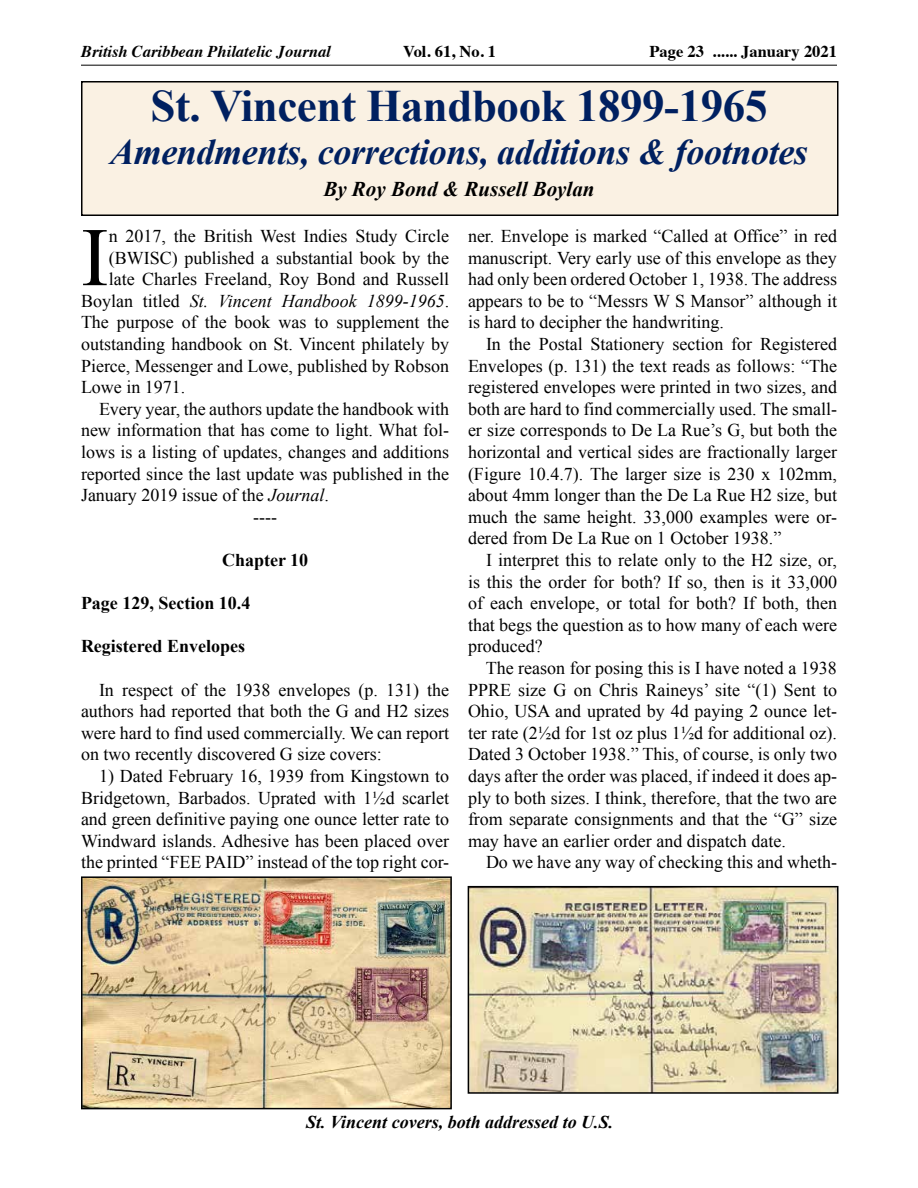
<style>
.page{position:relative;width:918px;height:1188px;background:#fff}
.page>*{position:absolute;margin:0;border:0;box-sizing:border-box;transform-origin:0 0}
.t1{font:83.25px "Times New Roman";color:#000}
.t2{font:700 45px "Times New Roman";letter-spacing:-.01em;color:#002060}
.t3{font:italic 700 36px "Times New Roman";letter-spacing:-.01em;color:#002060}
.t4{font:italic 700 21px "Times New Roman";color:#000}
.t5{font:18px/21.6px "Times New Roman";color:#000;text-align:justify}
.t6{font:700 18px "Times New Roman";color:#000}
.t7{font:italic 18px "Times New Roman";color:#000}
.t8{font:italic 700 18px "Times New Roman";color:#000}
.t9{font:700 16.5px "Times";color:#000}
.t10{font:italic 700 16.5px "Times";color:#000}
.s1{font-style:normal}
.s2{font-style:italic}
</style>
<div class="page">
<hr style="left:81px;top:65px;width:756px;height:1px;background:#000">
<div style="left:82px;top:82px;width:756px;height:133px;background:#faf1e3"></div>
<div style="left:81px;top:81px;width:757px;height:135px;border:2px solid #000"></div>
<img style="left:84px;top:879px;width:365px;height:227px">
<div style="left:81px;top:876px;width:371px;height:233px;border:2px solid #000"></div>
<img style="left:471px;top:889px;width:364px;height:202px">
<div style="left:468px;top:886px;width:370px;height:208px;border:2px solid #000"></div>
<p class="t10" style="left:81px;top:36px;width:251px">British Caribbean Philatelic Journal</p>
<p class="t9" style="left:403px;top:36px;width:94px">Vol. 61, No. 1</p>
<p class="t9" style="left:650px;top:36px;width:189px">Page 23 ...... January 2021</p>
<h2 class="t2" style="left:150px;top:75px;width:619px">St. Vincent Handbook 1899-1965</h2>
<h3 class="t3" style="left:110px;top:127px;width:699px">Amendments, corrections, additions &amp; footnotes</h3>
<p class="t4" style="left:323px;top:174px;width:273px">By Roy Bond &amp; Russell Boylan</p>
<p class="t5" style="left:468px;top:225px;width:371px">ner. Envelope is marked “Called at Office” in red manuscript. Very early use of this envelope as they had only been ordered October 1, 1938. The address appears to be to “Messrs W S Mansor” although it is hard to decipher the handwriting.</p>
<p class="t5" style="left:468px;top:333px;width:371px;text-indent:18px">In the Postal Stationery section for Registered Envelopes (p. 131) the text reads as follows: “The registered envelopes were printed in two sizes, and both are hard to find commercially used. The small&shy;er size corresponds to De La Rue’s G, but both the horizontal and vertical sides are fractionally larger (Figure 10.4.7). The larger size is 230 x 102mm, about 4mm longer than the De La Rue H2 size, but much the same height. 33,000 examples were or&shy;dered from De La Rue on 1 October 1938.”</p>
<p class="t5" style="left:468px;top:549px;width:371px;text-indent:18px">I interpret this to relate only to the H2 size, or, is this the order for both? If so, then is it 33,000 of each envelope, or total for both? If both, then that begs the question as to how many of each were produced?</p>
<p class="t5" style="left:468px;top:657px;width:371px;text-indent:18px">The reason for posing this is I have noted a 1938<br>PPRE size G on Chris Raineys’ site “(1) Sent to Ohio, USA and uprated by 4d paying 2 ounce let&shy;ter rate (2½d for 1st oz plus 1½d for additional oz).<br>Dated 3 October 1938.” This, of course, is only two days after the order was placed, if indeed it does ap&shy;ply to both sizes. I think, therefore, that the two are from separate consignments and that the “G” size may have an earlier order and dispatch date.</p>
<p class="t5" style="left:486px;top:851px;width:353px">Do we have any way of checking this and wheth-</p>
<h1 class="t1" style="left:81px;top:201px;width:29px">I</h1>
<p class="t5" style="left:109px;top:225px;width:342px">n 2017, the British West Indies Study Circle</p>
<p class="t5" style="left:109px;top:246px;width:342px">(BWISC) published a substantial book by the</p>
<p class="t5" style="left:109px;top:268px;width:342px">late Charles Freeland, Roy Bond and Russell</p>
<p class="t7" style="left:81px;top:288px;width:370px"><span class="s1">Boylan titled</span> St. Vincent Handbook 1899-1965<span class="s1">.</span></p>
<p class="t5" style="left:81px;top:311px;width:370px">The purpose of the book was to supplement the</p>
<p class="t5" style="left:81px;top:333px;width:370px">outstanding handbook on St. Vincent philately by</p>
<p class="t5" style="left:81px;top:354px;width:370px">Pierce, Messenger and Lowe, published by Robson</p>
<p class="t5" style="left:81px;top:376px;width:106px">Lowe in 1971.</p>
<p class="t5" style="left:99px;top:398px;width:352px">Every year, the authors update the handbook with</p>
<p class="t5" style="left:81px;top:419px;width:370px">new information that has come to light. What fol-</p>
<p class="t5" style="left:81px;top:441px;width:370px">lows is a listing of updates, changes and additions</p>
<p class="t5" style="left:81px;top:462px;width:370px">reported since the last update was published in the</p>
<p class="t5" style="left:81px;top:484px;width:249px">January 2019 issue of the <span class="s2">Journal</span>.</p>
<p class="t5" style="left:253px;top:506px;width:25px">----</p>
<p class="t6" style="left:222px;top:548px;width:88px">Chapter 10</p>
<p class="t6" style="left:81px;top:591px;width:171px">Page 129, Section 10.4</p>
<p class="t6" style="left:81px;top:634px;width:166px">Registered Envelopes</p>
<p class="t5" style="left:81px;top:678px;width:370px;text-indent:18px">In respect of the 1938 envelopes (p. 131) the authors had reported that both the G and H2 sizes were hard to find used commercially. We can report on two recently discovered G size covers:</p>
<p class="t5" style="left:81px;top:765px;width:370px;text-indent:18px">1) Dated February 16, 1939 from Kingstown to Bridgetown, Barbados. Uprated with 1½d scarlet and green definitive paying one ounce letter rate to Windward islands. Adhesive has been placed over the printed “FEE PAID” instead of the top right cor-</p>
<p class="t8" style="left:306px;top:1110px;width:309px">St. Vincent covers, both addressed to U.S.</p>
</div>
